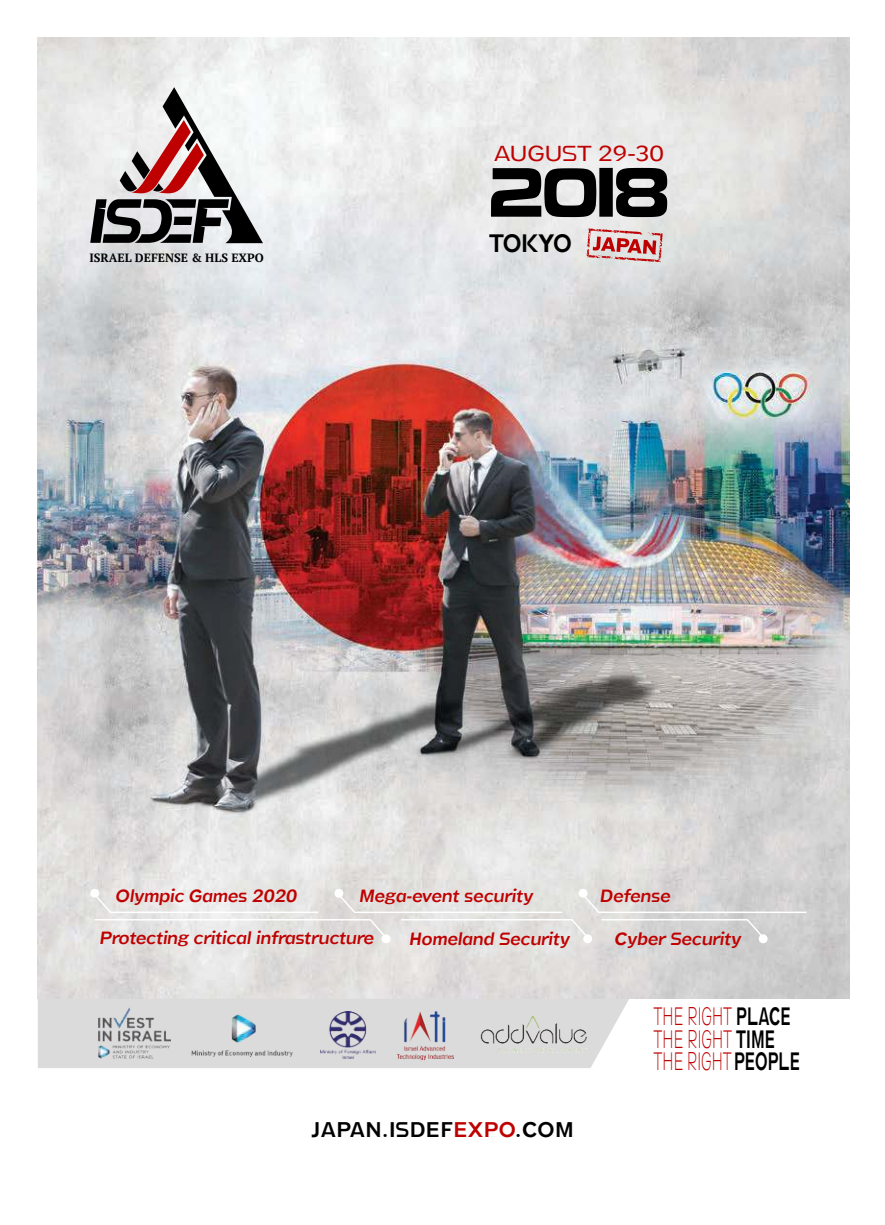
<style>
.page{position:relative;width:885px;height:1225px;background:#fff}
.page>*{position:absolute;margin:0;border:0;box-sizing:border-box;transform-origin:0 0}
.t1{font:62px "Nokia Kokia";color:#000;scale:.88 1}
.t2{font:100 25.6px/22.6px "Stamen";color:#bf0000;scale:.62 1}
.t3{font:300 25.6px "Stamen";letter-spacing:-.04em;color:#000;scale:.93 1}
.t4{font:200 22px "Stamen";letter-spacing:-.005em;color:#bf0000;scale:1.12 1}
.t5{font:300 21.6px "Stamen";letter-spacing:.02em;color:#000}
.t6{font:italic 300 18px "Stamen";color:#bf0000}
.t7{font:700 12px "PT Serif";color:#000}
.s1{color:#bf0000}
.s2{font-weight:300;color:#000}
</style>
<div class="page">
<img style="left:38px;top:37px;width:811px;height:961px">
<div style="left:90px;top:889px;width:9px;height:8px;background:#fff;border-radius:50%"></div>
<div style="left:334px;top:889px;width:9px;height:8px;background:#fff;border-radius:50%"></div>
<div style="left:578px;top:889px;width:9px;height:8px;background:#fff;border-radius:50%"></div>
<div style="left:758px;top:934px;width:9px;height:9px;background:#fff;border-radius:50%"></div>
<div style="left:583px;top:934px;width:9px;height:9px;background:#fff;border-radius:50%"></div>
<div style="left:381px;top:934px;width:9px;height:9px;background:#fff;border-radius:50%"></div>
<svg style="left:93px;top:893px;width:714px;height:46px;background:#e1e0de"></svg>
<svg style="left:586px;top:228px;width:77px;height:34px;background:#d69d9d"></svg>
<svg style="left:38px;top:998px;width:591px;height:70px;background:#ddd"></svg>
<img style="left:92px;top:1007px;width:78px;height:55px">
<img style="left:176px;top:1003px;width:128px;height:62px">
<img style="left:320px;top:1011px;width:55px;height:47px">
<img style="left:395px;top:1009px;width:60px;height:52px">
<img style="left:474px;top:1011px;width:122px;height:46px">
<svg style="left:90px;top:87px;width:173px;height:156px"></svg>
<p class="t7" style="left:89px;top:251px;width:176px">ISRAEL DEFENSE &amp; HLS EXPO</p>
<p class="t4" style="left:493px;top:145px;width:154px">AUGUST 29-30</p>
<h1 class="t1" style="left:489px;top:159px;width:206px">2018</h1>
<h2 class="t3" style="left:489px;top:232px;width:90px">TOKYO</h2>
<p class="t6" style="left:116px;top:888px;width:183px">Olympic Games 2020</p>
<p class="t6" style="left:360px;top:888px;width:175px">Mega-event security</p>
<p class="t6" style="left:600px;top:888px;width:72px">Defense</p>
<p class="t6" style="left:100px;top:930px;width:275px">Protecting critical infrastructure</p>
<p class="t6" style="left:410px;top:931px;width:162px">Homeland Security</p>
<p class="t6" style="left:615px;top:931px;width:128px">Cyber Security</p>
<p class="t5" style="left:311px;top:1120px;width:264px">JAPAN.ISDEF<span class="s1">EXPO</span>.COM</p>
<h2 class="t2" style="left:653px;top:1005px;width:237px">THE RIGHT <span class="s2">PLACE<br></span>THE RIGHT <span class="s2">TIME<br></span>THE RIGHT<span class="s2">PEOPLE</span></h2>
</div>
